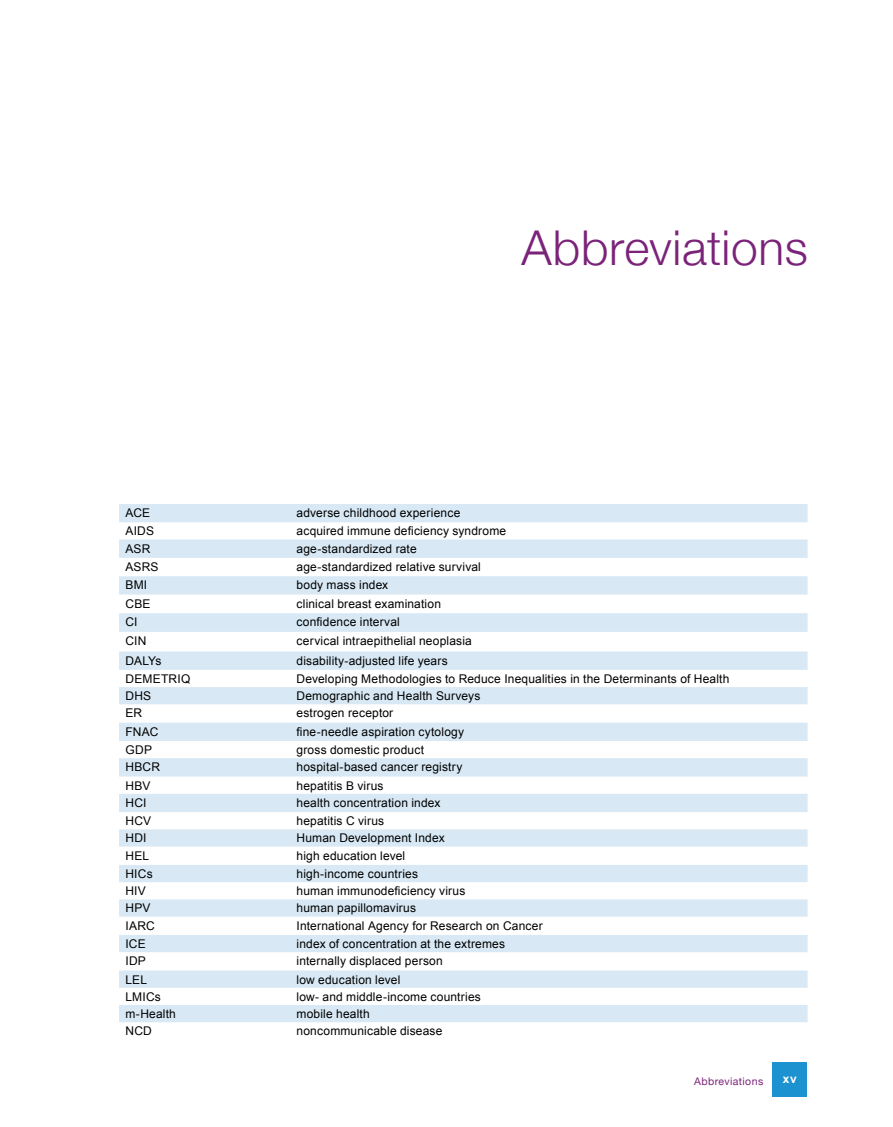
<style>
.page{position:relative;width:893px;height:1127px;background:#fff}
.page>*{position:absolute;margin:0;border:0;box-sizing:border-box;transform-origin:0 0}
.t1{font:300 48px "Helvetica Neue";letter-spacing:.015em;color:#7b2379}
.t2{font:12px "Arial";letter-spacing:.015em;color:#000}
.t3{font:700 12px "Arial";color:#fff}
.t4{font:10.5px "Helvetica Neue";letter-spacing:.04em;color:#7b2379}
</style>
<div class="page">
<div style="left:773px;top:1062px;width:34px;height:34px;background:#1c92d1"></div>
<svg style="left:119px;top:504px;width:689px;height:518px;fill:#e0edf7"></svg>
<h1 class="t1" style="left:521px;top:210px;width:288px">Abbreviations</h1>
<p class="t2" style="left:125px;top:505px;width:26px">ACE</p>
<p class="t2" style="left:297px;top:505px;width:165px">adverse childhood experience</p>
<p class="t2" style="left:125px;top:523px;width:30px">AIDS</p>
<p class="t2" style="left:297px;top:523px;width:211px">acquired immune deficiency syndrome</p>
<p class="t2" style="left:125px;top:540px;width:27px">ASR</p>
<p class="t2" style="left:297px;top:540px;width:122px">age-standardized rate</p>
<p class="t2" style="left:125px;top:559px;width:35px">ASRS</p>
<p class="t2" style="left:297px;top:559px;width:186px">age-standardized relative survival</p>
<p class="t2" style="left:125px;top:577px;width:23px">BMI</p>
<p class="t2" style="left:297px;top:577px;width:93px">body mass index</p>
<p class="t2" style="left:125px;top:595px;width:27px">CBE</p>
<p class="t2" style="left:297px;top:595px;width:146px">clinical breast examination</p>
<p class="t2" style="left:125px;top:614px;width:14px">CI</p>
<p class="t2" style="left:297px;top:614px;width:105px">confidence interval</p>
<p class="t2" style="left:125px;top:633px;width:23px">CIN</p>
<p class="t2" style="left:297px;top:633px;width:177px">cervical intraepithelial neoplasia</p>
<p class="t2" style="left:125px;top:652px;width:38px">DALYs</p>
<p class="t2" style="left:297px;top:652px;width:153px">disability-adjusted life years</p>
<p class="t2" style="left:125px;top:671px;width:66px">DEMETRIQ</p>
<p class="t2" style="left:297px;top:671px;width:434px">Developing Methodologies to Reduce Inequalities in the Determinants of Health</p>
<p class="t2" style="left:125px;top:688px;width:27px">DHS</p>
<p class="t2" style="left:297px;top:688px;width:185px">Demographic and Health Surveys</p>
<p class="t2" style="left:125px;top:705px;width:18px">ER</p>
<p class="t2" style="left:297px;top:705px;width:98px">estrogen receptor</p>
<p class="t2" style="left:125px;top:723px;width:35px">FNAC</p>
<p class="t2" style="left:297px;top:723px;width:169px">fine-needle aspiration cytology</p>
<p class="t2" style="left:125px;top:742px;width:28px">GDP</p>
<p class="t2" style="left:297px;top:742px;width:129px">gross domestic product</p>
<p class="t2" style="left:125px;top:759px;width:36px">HBCR</p>
<p class="t2" style="left:297px;top:759px;width:167px">hospital-based cancer registry</p>
<p class="t2" style="left:125px;top:777px;width:26px">HBV</p>
<p class="t2" style="left:297px;top:777px;width:89px">hepatitis B virus</p>
<p class="t2" style="left:125px;top:795px;width:23px">HCI</p>
<p class="t2" style="left:297px;top:795px;width:145px">health concentration index</p>
<p class="t2" style="left:125px;top:813px;width:27px">HCV</p>
<p class="t2" style="left:297px;top:813px;width:89px">hepatitis C virus</p>
<p class="t2" style="left:125px;top:830px;width:23px">HDI</p>
<p class="t2" style="left:297px;top:830px;width:150px">Human Development Index</p>
<p class="t2" style="left:125px;top:847px;width:25px">HEL</p>
<p class="t2" style="left:297px;top:847px;width:110px">high education level</p>
<p class="t2" style="left:125px;top:866px;width:29px">HICs</p>
<p class="t2" style="left:297px;top:866px;width:123px">high-income countries</p>
<p class="t2" style="left:125px;top:883px;width:22px">HIV</p>
<p class="t2" style="left:297px;top:883px;width:170px">human immunodeficiency virus</p>
<p class="t2" style="left:125px;top:900px;width:27px">HPV</p>
<p class="t2" style="left:297px;top:900px;width:121px">human papillomavirus</p>
<p class="t2" style="left:125px;top:917px;width:31px">IARC</p>
<p class="t2" style="left:297px;top:917px;width:248px">International Agency for Research on Cancer</p>
<p class="t2" style="left:125px;top:936px;width:22px">ICE</p>
<p class="t2" style="left:297px;top:936px;width:210px">index of concentration at the extremes</p>
<p class="t2" style="left:125px;top:953px;width:22px">IDP</p>
<p class="t2" style="left:297px;top:953px;width:148px">internally displaced person</p>
<p class="t2" style="left:125px;top:971px;width:23px">LEL</p>
<p class="t2" style="left:297px;top:971px;width:105px">low education level</p>
<p class="t2" style="left:125px;top:989px;width:37px">LMICs</p>
<p class="t2" style="left:297px;top:989px;width:186px">low- and middle-income countries</p>
<p class="t2" style="left:125px;top:1006px;width:52px">m-Health</p>
<p class="t2" style="left:297px;top:1006px;width:75px">mobile health</p>
<p class="t2" style="left:125px;top:1023px;width:28px">NCD</p>
<p class="t2" style="left:297px;top:1023px;width:147px">noncommunicable disease</p>
<p class="t4" style="left:694px;top:1074px;width:71px">Abbreviations</p>
<p class="t3" style="left:783px;top:1071px;width:15px">xv</p>
</div>
